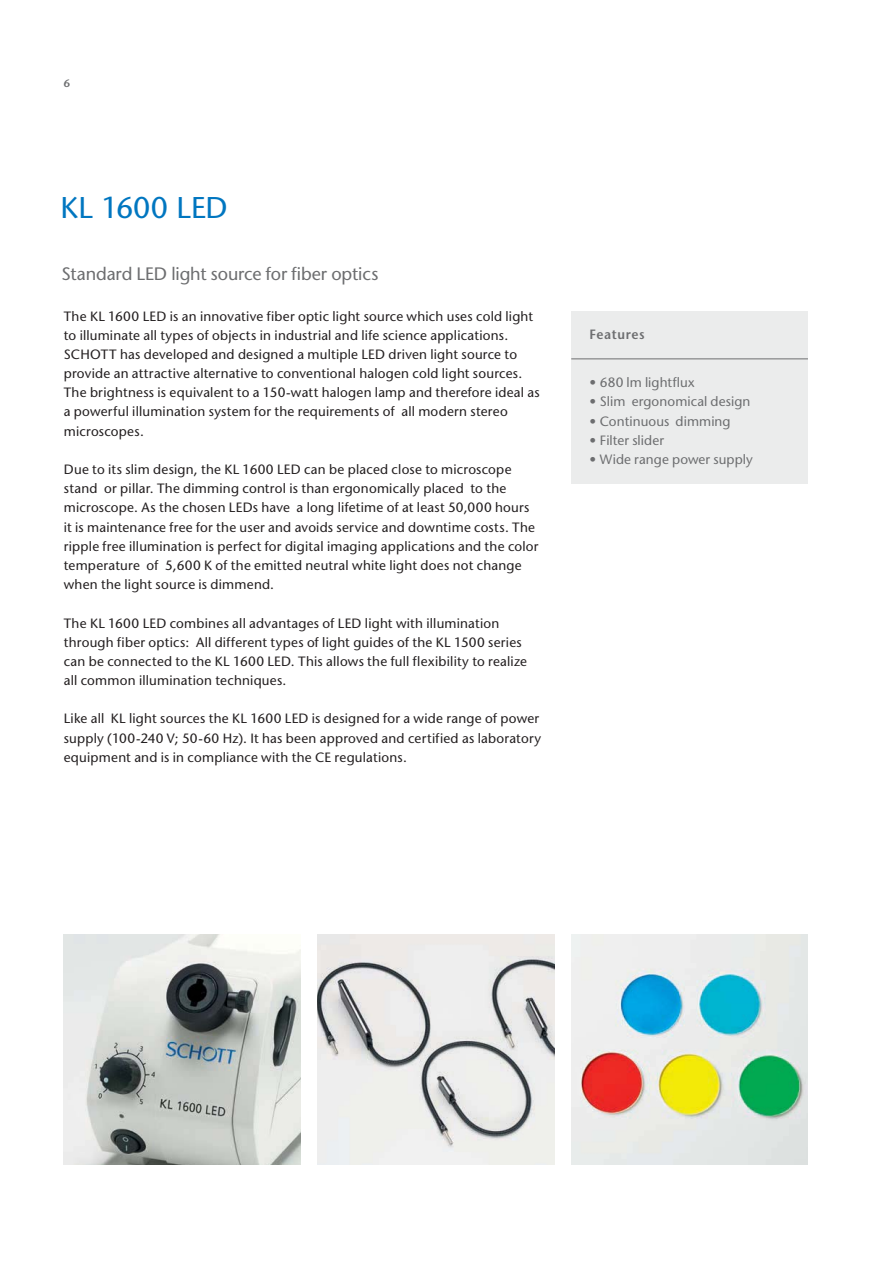
<style>
.page{position:relative;width:893px;height:1263px;background:#fff}
.page>*{position:absolute;margin:0;border:0;box-sizing:border-box;transform-origin:0 0}
.t1{font:500 30px "Stone Sans Std";letter-spacing:-.005em;color:#0076c0}
.t2{font:500 18px "Stone Sans Std";letter-spacing:-.005em;color:#6d6e70}
.t3{font:500 13.5px/19.2px "Stone Sans Std";letter-spacing:.015em;color:#231f20}
.t4{font:500 13.5px "Stone Sans Std";letter-spacing:.005em;color:#6d6e70}
.t5{font:600 13.5px "Stone Sans Std";letter-spacing:.045em;color:#6d6e70;scale:.96 1}
.t6{font:600 10.8px "Stone Sans Std";color:#6d6e70}
</style>
<div class="page">
<img style="left:317px;top:935px;width:237px;height:230px">
<img style="left:571px;top:935px;width:237px;height:230px">
<img style="left:64px;top:934px;width:236px;height:231px">
<div style="left:571px;top:311px;width:237px;height:173px;background:#ebecec"></div>
<hr style="left:571px;top:359px;width:237px;height:1px;background:#6d6e70">
<p class="t6" style="left:64px;top:78px;width:8px">6</p>
<h1 class="t1" style="left:61px;top:195px;width:169px">KL 1600 LED</h1>
<h2 class="t2" style="left:62px;top:266px;width:318px">Standard LED light source for fiber optics</h2>
<p class="t3" style="left:64px;top:307px;width:477px">The KL 1600 LED is an innovative fiber optic light source which uses cold light to illuminate all types of objects in industrial and life science applications.<br>SCHOTT has developed and designed a multiple LED driven light source to provide an attractive alternative to conventional halogen cold light sources.<br>The brightness is equivalent to a 150-watt halogen lamp and therefore ideal as a powerful illumination system for the requirements of all modern stereo microscopes.</p>
<p class="t3" style="left:64px;top:461px;width:476px">Due to its slim design, the KL 1600 LED can be placed close to microscope stand or pillar. The dimming control is than ergonomically placed to the microscope. As the chosen LEDs have a long lifetime of at least 50,000 hours it is maintenance free for the user and avoids service and downtime costs. The ripple free illumination is perfect for digital imaging applications and the color temperature of 5,600 K of the emitted neutral white light does not change when the light source is dimmend.</p>
<p class="t3" style="left:64px;top:614px;width:464px">The KL 1600 LED combines all advantages of LED light with illumination through fiber optics: All different types of light guides of the KL 1500 series can be connected to the KL 1600 LED. This allows the full flexibility to realize all common illumination techniques.</p>
<p class="t3" style="left:64px;top:710px;width:479px">Like all KL light sources the KL 1600 LED is designed for a wide range of power supply (100-240 V; 50-60 Hz). It has been approved and certified as laboratory equipment and is in compliance with the CE regulations.</p>
<p class="t5" style="left:589px;top:329px;width:59px">Features</p>
<p class="t4" style="left:589px;top:377px;width:107px">• 680 lm lightflux</p>
<p class="t4" style="left:589px;top:396px;width:162px">• Slim ergonomical design</p>
<p class="t4" style="left:589px;top:415px;width:143px">• Continuous dimming</p>
<p class="t4" style="left:589px;top:434px;width:76px">• Filter slider</p>
<p class="t4" style="left:589px;top:453px;width:165px">• Wide range power supply</p>
</div>
